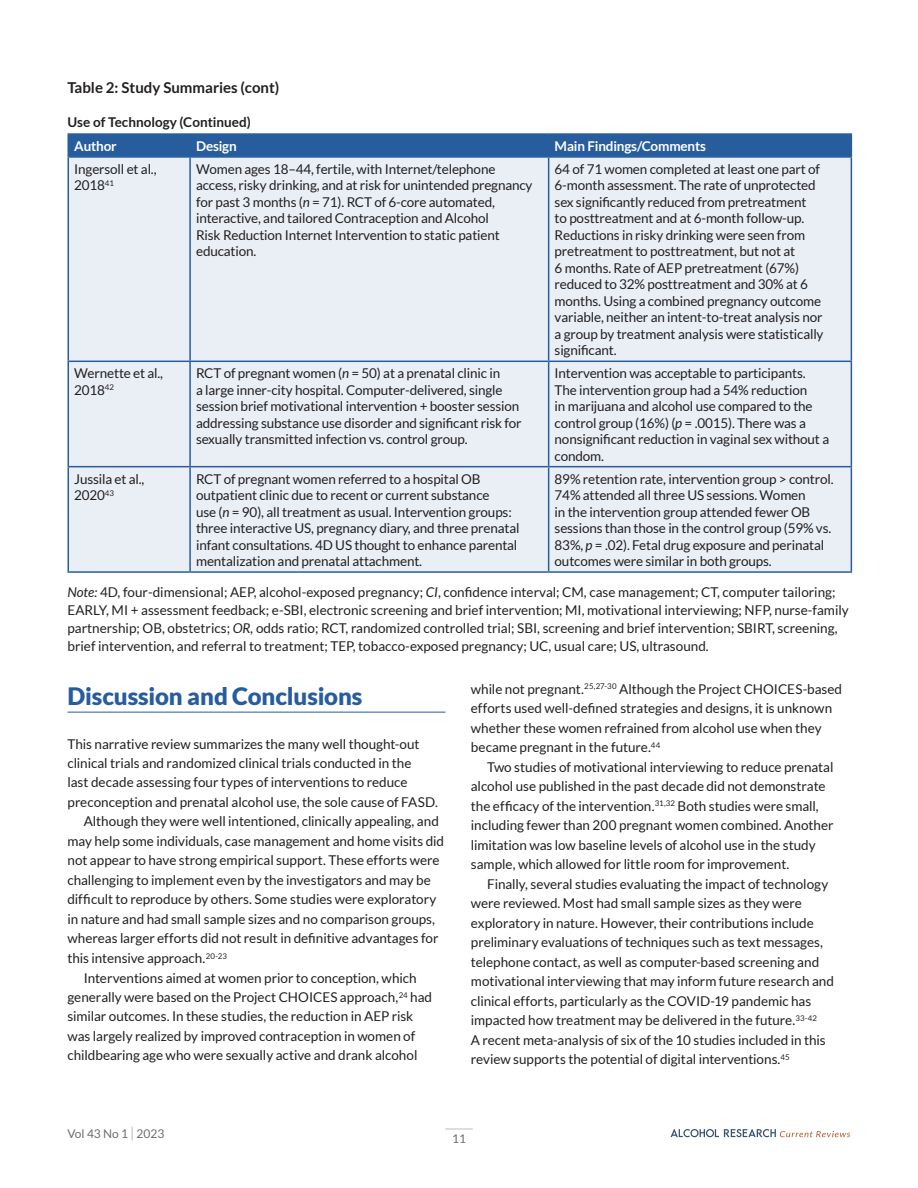
<style>
.page{position:relative;width:918px;height:1188px;background:#fff}
.page>*{position:absolute;margin:0;border:0;box-sizing:border-box;transform-origin:0 0}
.t1{font:900 24px "Lato";letter-spacing:-.005em;color:#275d9d}
.t2{font:700 15px "Lato";color:#231f20}
.Table_Text{font:13.5px/16.5px "Lato";letter-spacing:-.01em;color:#231f20}
.t3{font:700 13.5px "Lato";letter-spacing:-.01em;color:#fff}
.t4{font:700 13.5px "Lato";color:#231f20}
.t5{font:12px "Lato";color:#6c6d70}
.s1{font-style:italic}
.s2{font-size:15px;color:#b2b3b7}
</style>
<div class="page">
<svg style="left:445px;top:1129px;width:28px;height:1px"></svg>
<svg style="left:671px;top:1129px;width:179px;height:8px"></svg>
<div style="left:69px;top:158px;width:782px;height:413px;background:#e9eff5"></div>
<hr style="left:68px;top:133px;width:122px;height:2px;background:#275d9d">
<hr style="left:190px;top:133px;width:359px;height:2px;background:#275d9d">
<hr style="left:549px;top:133px;width:303px;height:2px;background:#275d9d">
<div style="left:68px;top:134px;width:784px;height:22px;background:#275d9d"></div>
<hr style="left:68px;top:156px;width:122px;height:2px;background:#275d9d">
<hr style="left:68px;top:158px;width:1px;height:203px;background:#275d9d">
<hr style="left:190px;top:156px;width:359px;height:2px;background:#275d9d">
<hr style="left:189px;top:158px;width:2px;height:203px;background:#275d9d">
<hr style="left:549px;top:156px;width:303px;height:2px;background:#275d9d">
<hr style="left:548px;top:158px;width:1px;height:203px;background:#275d9d">
<hr style="left:851px;top:158px;width:1px;height:203px;background:#275d9d">
<hr style="left:68px;top:361px;width:122px;height:1px;background:#275d9d">
<hr style="left:68px;top:362px;width:1px;height:104px;background:#275d9d">
<hr style="left:190px;top:361px;width:359px;height:1px;background:#275d9d">
<hr style="left:189px;top:362px;width:2px;height:104px;background:#275d9d">
<hr style="left:549px;top:361px;width:303px;height:1px;background:#275d9d">
<hr style="left:548px;top:362px;width:1px;height:104px;background:#275d9d">
<hr style="left:851px;top:362px;width:1px;height:104px;background:#275d9d">
<hr style="left:68px;top:466px;width:122px;height:1px;background:#275d9d">
<hr style="left:68px;top:467px;width:1px;height:104px;background:#275d9d">
<hr style="left:190px;top:466px;width:359px;height:1px;background:#275d9d">
<hr style="left:189px;top:467px;width:2px;height:104px;background:#275d9d">
<hr style="left:549px;top:466px;width:303px;height:1px;background:#275d9d">
<hr style="left:548px;top:467px;width:1px;height:104px;background:#275d9d">
<hr style="left:851px;top:467px;width:1px;height:104px;background:#275d9d">
<hr style="left:68px;top:571px;width:122px;height:2px;background:#275d9d">
<hr style="left:190px;top:571px;width:359px;height:2px;background:#275d9d">
<hr style="left:549px;top:571px;width:303px;height:2px;background:#275d9d">
<hr style="left:68px;top:712px;width:378px;height:1px;background:#275d9d">
<p class="t2" style="left:68px;top:79px;width:213px">Table 2: Study Summaries (cont)</p>
<p class="t4" style="left:68px;top:114px;width:185px">Use of Technology (Continued)</p>
<p class="t3" style="left:74px;top:138px;width:44px">Author</p>
<p class="t3" style="left:196px;top:138px;width:42px">Design</p>
<p class="t3" style="left:555px;top:138px;width:153px">Main Findings/Comments</p>
<p class="Table_Text" style="left:74px;top:161px;width:84px">Ingersoll et al.,<br>2018<sup>41</sup></p>
<p class="Table_Text" style="left:196px;top:161px;width:338px">Women ages 18–44, fertile, with Internet/telephone access, risky drinking, and at risk for unintended pregnancy for past 3 months (<span class="s1">n</span> = 71). RCT of 6-core automated, interactive, and tailored Contraception and Alcohol<br>Risk Reduction Internet Intervention to static patient education.</p>
<p class="Table_Text" style="left:555px;top:161px;width:270px">64 of 71 women completed at least one part of 6-month assessment. The rate of unprotected sex significantly reduced from pretreatment<br>to posttreatment and at 6-month follow-up.<br>Reductions in risky drinking were seen from pretreatment to posttreatment, but not at<br>6 months. Rate of AEP pretreatment (67%) reduced to 32% posttreatment and 30% at 6 months. Using a combined pregnancy outcome variable, neither an intent-to-treat analysis nor a group by treatment analysis were statistically significant.</p>
<p class="Table_Text" style="left:74px;top:365px;width:90px">Wernette et al.,<br>2018<sup>42</sup></p>
<p class="Table_Text" style="left:196px;top:365px;width:327px">RCT of pregnant women (<span class="s1">n</span> = 50) at a prenatal clinic in<br>a large inner-city hospital. Computer-delivered, single session brief motivational intervention + booster session addressing substance use disorder and significant risk for sexually transmitted infection vs. control group.</p>
<p class="Table_Text" style="left:555px;top:365px;width:276px">Intervention was acceptable to participants.<br>The intervention group had a 54% reduction<br>in marijuana and alcohol use compared to the control group (16%) (<span class="s1">p</span> = .0015). There was a nonsignificant reduction in vaginal sex without a condom.</p>
<p class="Table_Text" style="left:74px;top:470px;width:72px">Jussila et al.,<br>2020<sup>43</sup></p>
<p class="Table_Text" style="left:196px;top:470px;width:325px">RCT of pregnant women referred to a hospital OB outpatient clinic due to recent or current substance<br>use (<span class="s1">n</span> = 90), all treatment as usual. Intervention groups: three interactive US, pregnancy diary, and three prenatal infant consultations. 4D US thought to enhance parental mentalization and prenatal attachment.</p>
<p class="Table_Text" style="left:555px;top:470px;width:280px">89% retention rate, intervention group &gt; control.<br>74% attended all three US sessions. Women<br>in the intervention group attended fewer OB sessions than those in the control group (59% vs.<br>83%, <span class="s1">p</span> = .02). Fetal drug exposure and perinatal outcomes were similar in both groups.</p>
<p class="Table_Text" style="left:68px;top:583px;width:783px;line-height:18px"><span class="s1">Note:</span> 4D, four-dimensional; AEP, alcohol-exposed pregnancy; <span class="s1">CI</span>, confidence interval; CM, case management; CT, computer tailoring; EARLY, MI + assessment feedback; e-SBI, electronic screening and brief intervention; MI, motivational interviewing; NFP, nurse-family partnership; OB, obstetrics; <span class="s1">OR,</span> odds ratio; RCT, randomized controlled trial; SBI, screening and brief intervention; SBIRT, screening, brief intervention, and referral to treatment; TEP, tobacco-exposed pregnancy; UC, usual care; US, ultrasound.</p>
<p class="Table_Text" style="left:471px;top:679px;width:373px;line-height:19.5px">while not pregnant.<sup>25,27-30</sup> Although the Project CHOICES-based efforts used well-defined strategies and designs, it is unknown whether these women refrained from alcohol use when they became pregnant in the future.<sup>44</sup></p>
<p class="Table_Text" style="left:471px;top:757px;width:364px;line-height:19.5px;text-indent:16px">Two studies of motivational interviewing to reduce prenatal alcohol use published in the past decade did not demonstrate the efficacy of the intervention.<sup>31,32</sup> Both studies were small, including fewer than 200 pregnant women combined. Another limitation was low baseline levels of alcohol use in the study sample, which allowed for little room for improvement.</p>
<p class="Table_Text" style="left:471px;top:874px;width:365px;line-height:19.5px;text-indent:16px">Finally, several studies evaluating the impact of technology were reviewed. Most had small sample sizes as they were exploratory in nature. However, their contributions include preliminary evaluations of techniques such as text messages, telephone contact, as well as computer-based screening and motivational interviewing that may inform future research and clinical efforts, particularly as the COVID-19 pandemic has impacted how treatment may be delivered in the future.<sup>33-42<br></sup>A recent meta-analysis of six of the 10 studies included in this review supports the potential of digital interventions.<sup>45</sup></p>
<h2 class="t1" style="left:68px;top:682px;width:297px">Discussion and Conclusions</h2>
<p class="Table_Text" style="left:68px;top:734px;width:372px;line-height:19.5px">This narrative review summarizes the many well thought-out clinical trials and randomized clinical trials conducted in the<br>last decade assessing four types of interventions to reduce preconception and prenatal alcohol use, the sole cause of FASD.</p>
<p class="Table_Text" style="left:68px;top:812px;width:378px;line-height:19.5px;text-indent:16px">Although they were well intentioned, clinically appealing, and may help some individuals, case management and home visits did not appear to have strong empirical support. These efforts were challenging to implement even by the investigators and may be difficult to reproduce by others. Some studies were exploratory in nature and had small sample sizes and no comparison groups, whereas larger efforts did not result in definitive advantages for this intensive approach.<sup>20-23</sup></p>
<p class="Table_Text" style="left:67px;top:968px;width:366px;line-height:19.5px;text-indent:16px">Interventions aimed at women prior to conception, which generally were based on the Project CHOICES approach,<sup>24</sup> had similar outcomes. In these studies, the reduction in AEP risk was largely realized by improved contraception in women of childbearing age who were sexually active and drank alcohol</p>
<p class="t5" style="left:68px;top:1127px;width:98px">Vol 43 No 1 <span class="s2">|</span> 2023</p>
<p class="t5" style="left:452px;top:1132px;width:15px">11</p>
</div>
